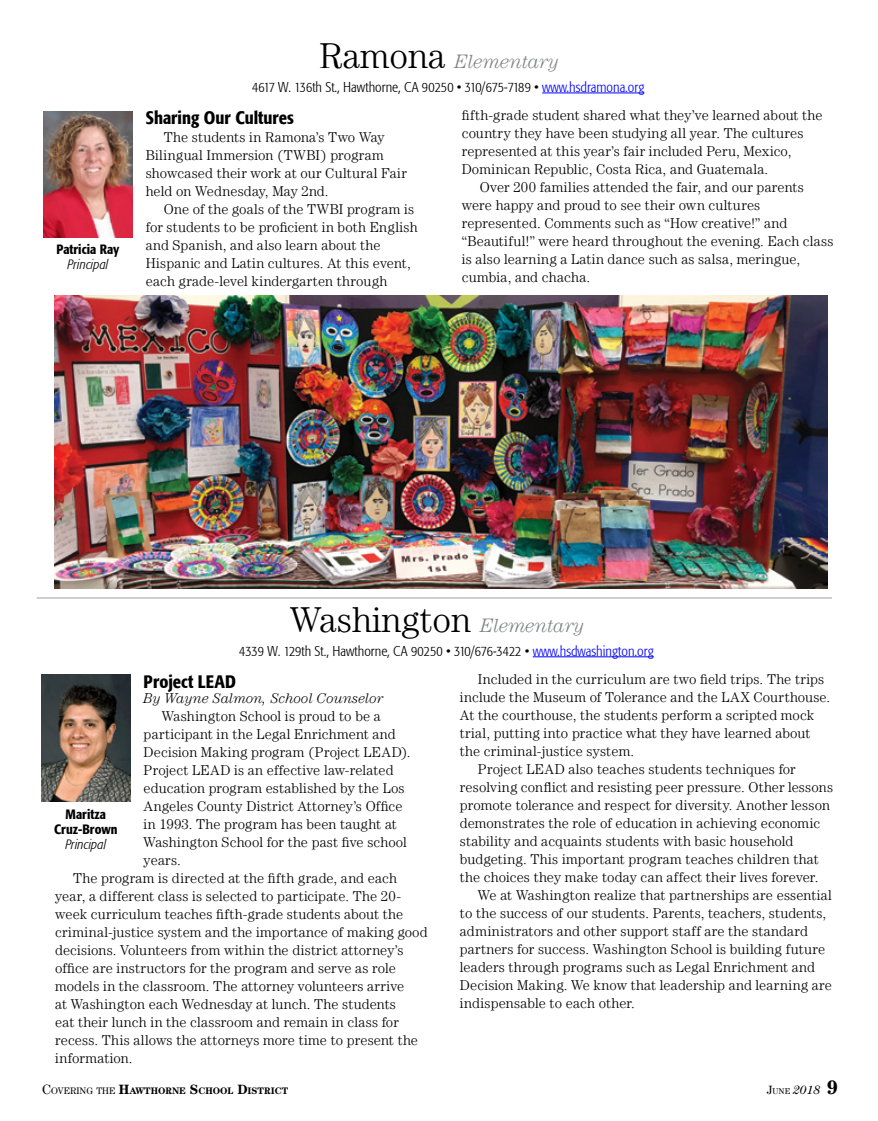
<style>
.page{position:relative;width:878px;height:1121px;background:#fff}
.page>*{position:absolute;margin:0;border:0;box-sizing:border-box;transform-origin:0 0}
.t1{font:300 36px "Century LT";color:#000}
.t2{font:italic 300 19.5px "Century LT";letter-spacing:-.005em;color:#808285}
.t3{font:500 condensed 18px "Formata";color:#000}
.t4{font:300 14.25px/18px "Century LT";letter-spacing:.01em;color:#000}
.t5{font:300 condensed 14.25px "Formata";color:#000}
.t6{font:italic 300 14.25px "Century LT";color:#000}
.t7{font:500 condensed 13.5px/15px "Formata";color:#000;text-align:center}
.t8{font:italic 300 condensed 13.5px "Formata";letter-spacing:.005em;color:#000}
.t9{font:italic 12px "Century LT";color:#000}
.t10{font:700 9.45px "Century LT";color:#000}
.s1{font-style:normal;font-size:36px;color:#000}
.s2{color:#00f}
.s3{font-style:italic;font-size:19.5px;color:#808285}
.s4{font-weight:400;font-size:13.5px}
.s5{font-weight:400}
.s6{font-size:13.5px}
.s7{font-style:normal}
.s8{font-style:normal;font-size:8.4px}
.s9{font-weight:700;font-style:normal;font-size:19.5px}
</style>
<div class="page">
<img style="left:44px;top:111px;width:88px;height:126px">
<hr style="left:542px;top:93px;width:102px;height:1px;background:#00f">
<img style="left:42px;top:675px;width:88px;height:126px">
<hr style="left:532px;top:656px;width:121px;height:1px;background:#00f">
<img style="left:54px;top:295px;width:773px;height:293px">
<hr style="left:37px;top:597px;width:795px;height:1px;background:#bcbec0">
<p class="t7" style="left:57px;top:242px;width:64px">Patricia Ray</p>
<p class="t8" style="left:67px;top:257px;width:42px">Principal</p>
<h2 class="t2" style="left:319px;top:50px;width:241px"><span class="s1">Ramona</span> Elementary</h2>
<p class="t5" style="left:252px;top:79px;width:393px">4617 W. 136th St., Hawthorne, CA 90250 • 310/675-7189 • <span class="s2">www.hsdramona.org</span></p>
<p class="t3" style="left:146px;top:107px;width:150px">Sharing Our Cultures</p>
<p class="t4" style="left:146px;top:128px;width:263px;text-indent:18px">The students in Ramona’s Two Way Bilingual Immersion (TWBI) program showcased their work at our Cultural Fair held on Wednesday, May 2nd.</p>
<p class="t4" style="left:146px;top:200px;width:273px;text-indent:18px">One of the goals of the TWBI program is for students to be proficient in both English and Spanish, and also learn about the Hispanic and Latin cultures. At this event, each grade-level kindergarten through</p>
<p class="t4" style="left:462px;top:106px;width:362px">fifth-grade student shared what they’ve learned about the country they have been studying all year. The cultures represented at this year’s fair included Peru, Mexico, Dominican Republic, Costa Rica, and Guatemala.</p>
<p class="t4" style="left:462px;top:178px;width:373px;text-indent:18px">Over 200 families attended the fair, and our parents were happy and proud to see their own cultures represented. Comments such as “How creative!” and “Beautiful!” were heard throughout the evening. Each class is also learning a Latin dance such as salsa, meringue, cumbia, and chacha.</p>
<h1 class="t1" style="left:290px;top:598px;width:296px">Washington <span class="s3">Elementary</span></h1>
<p class="t5" style="left:239px;top:642px;width:416px">4339 W. 129th St., Hawthorne, CA 90250 • 310/676-3422 • <span class="s2">www.hsdwashington.org</span></p>
<p class="t3" style="left:144px;top:670px;width:94px">Project LEAD</p>
<p class="t6" style="left:144px;top:690px;width:241px">By Wayne Salmon, School Counselor</p>
<p class="t4" style="left:162px;top:706px;width:220px">Washington School is proud to be a</p>
<p class="t4" style="left:144px;top:724px;width:253px">participant in the Legal Enrichment and</p>
<p class="t4" style="left:144px;top:742px;width:268px">Decision Making program (Project LEAD).</p>
<p class="t4" style="left:144px;top:760px;width:252px">Project LEAD is an effective law-related</p>
<p class="t4" style="left:144px;top:778px;width:262px">education program established by the Los</p>
<p class="t4" style="left:144px;top:796px;width:260px">Angeles County District Attorney’s Office</p>
<p class="t4" style="left:144px;top:814px;width:255px">in 1993. The program has been taught at</p>
<p class="t4" style="left:144px;top:832px;width:265px">Washington School for the past five school</p>
<p class="t4" style="left:144px;top:850px;width:39px">years.</p>
<p class="t4" style="left:73px;top:868px;width:325px">The program is directed at the fifth grade, and each</p>
<p class="t4" style="left:55px;top:886px;width:347px">year, a different class is selected to participate. The 20-</p>
<p class="t4" style="left:55px;top:904px;width:349px">week curriculum teaches fifth-grade students about the</p>
<p class="t4" style="left:55px;top:922px;width:374px">criminal-justice system and the importance of making good</p>
<p class="t4" style="left:55px;top:940px;width:350px">decisions. Volunteers from within the district attorney’s</p>
<p class="t4" style="left:55px;top:958px;width:342px">office are instructors for the program and serve as role</p>
<p class="t4" style="left:55px;top:976px;width:351px">models in the classroom. The attorney volunteers arrive</p>
<p class="t4" style="left:55px;top:994px;width:342px">at Washington each Wednesday at lunch. The students</p>
<p class="t4" style="left:55px;top:1012px;width:345px">eat their lunch in the classroom and remain in class for</p>
<p class="t4" style="left:55px;top:1030px;width:364px">recess. This allows the attorneys more time to present the</p>
<p class="t4" style="left:55px;top:1048px;width:79px">information.</p>
<p class="t7" style="left:54px;top:806px;width:65px">Maritza<br>Cruz-Brown</p>
<p class="t8" style="left:65px;top:836px;width:42px">Principal</p>
<p class="t4" style="left:478px;top:669px;width:348px">Included in the curriculum are two field trips. The trips</p>
<p class="t4" style="left:460px;top:687px;width:372px">include the Museum of Tolerance and the LAX Courthouse.</p>
<p class="t4" style="left:460px;top:705px;width:356px">At the courthouse, the students perform a scripted mock</p>
<p class="t4" style="left:460px;top:723px;width:352px">trial, putting into practice what they have learned about</p>
<p class="t4" style="left:460px;top:741px;width:176px">the criminal-justice system.</p>
<p class="t4" style="left:478px;top:759px;width:319px">Project LEAD also teaches students techniques for</p>
<p class="t4" style="left:460px;top:777px;width:375px">resolving conflict and resisting peer pressure. Other lessons</p>
<p class="t4" style="left:460px;top:795px;width:371px">promote tolerance and respect for diversity. Another lesson</p>
<p class="t4" style="left:460px;top:813px;width:362px">demonstrates the role of education in achieving economic</p>
<p class="t4" style="left:460px;top:831px;width:335px">stability and acquaints students with basic household</p>
<p class="t4" style="left:460px;top:849px;width:360px">budgeting. This important program teaches children that</p>
<p class="t4" style="left:460px;top:867px;width:360px">the choices they make today can affect their lives forever.</p>
<p class="t4" style="left:478px;top:885px;width:355px">We at Washington realize that partnerships are essential</p>
<p class="t4" style="left:460px;top:903px;width:368px">to the success of our students. Parents, teachers, students,</p>
<p class="t4" style="left:460px;top:921px;width:350px">administrators and other support staff are the standard</p>
<p class="t4" style="left:460px;top:939px;width:367px">partners for success. Washington School is building future</p>
<p class="t4" style="left:460px;top:957px;width:357px">leaders through programs such as Legal Enrichment and</p>
<p class="t4" style="left:460px;top:975px;width:373px">Decision Making. We know that leadership and learning are</p>
<p class="t4" style="left:460px;top:993px;width:177px">indispensable to each other.</p>
<p class="t10" style="left:42px;top:1085px;width:247px"><span class="s4">C</span><span class="s5">OVERING THE</span> <span class="s6">H</span>AWTHORNE <span class="s6">S</span>CHOOL <span class="s6">D</span>ISTRICT</p>
<p class="t9" style="left:767px;top:1083px;width:72px"><span class="s7">J</span><span class="s8">UNE</span> 2018 <span class="s9">9</span></p>
</div>
